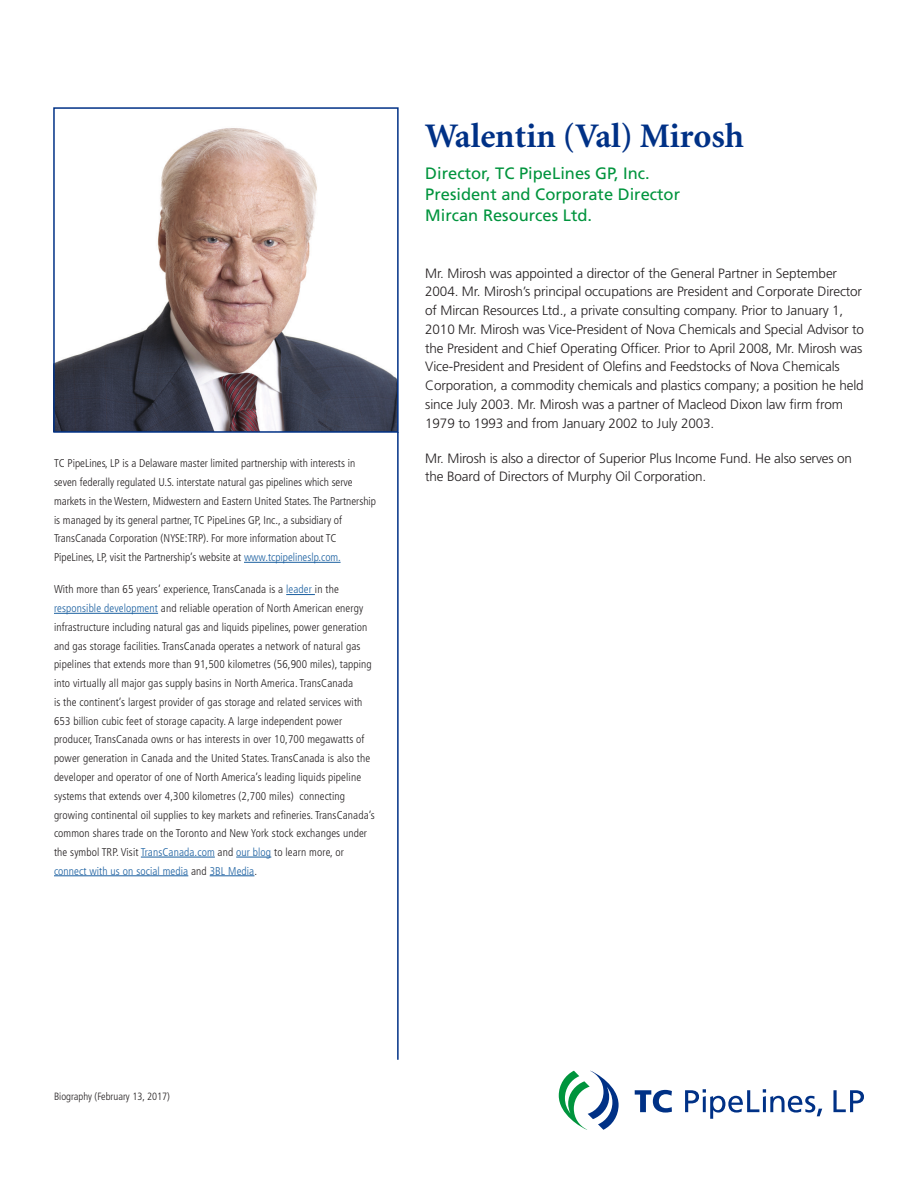
<style>
.page{position:relative;width:918px;height:1188px;background:#fff}
.page>*{position:absolute;margin:0;border:0;box-sizing:border-box;transform-origin:0 0}
.t1{font:700 34.5px "Minion";color:#003186}
.t2{font:16.5px/21px "Frutiger";color:#00943d}
.t3{font:300 13.5px/18.8px "Frutiger";letter-spacing:-.01em;color:#231f20}
.t4{font:300 condensed 11.25px/18.8px "Frutiger";letter-spacing:.01em;color:#231f20}
.t5{font:300 condensed 10.5px "Frutiger";color:#231f20}
.s1{color:#1a5fa0}
</style>
<div class="page">
<hr style="left:397px;top:432px;width:2px;height:628px;background:#003186">
<hr style="left:244px;top:562px;width:97px;height:1px;background:#1a5fa0">
<svg style="left:286px;top:594px;width:29px;height:1px"></svg>
<hr style="left:54px;top:613px;width:104px;height:1px;background:#1a5fa0">
<hr style="left:141px;top:857px;width:74px;height:1px;background:#1a5fa0">
<hr style="left:236px;top:857px;width:35px;height:1px;background:#1a5fa0">
<hr style="left:54px;top:876px;width:134px;height:1px;background:#1a5fa0">
<hr style="left:210px;top:876px;width:44px;height:1px;background:#1a5fa0">
<svg style="left:559px;top:1071px;width:60px;height:59px"></svg>
<svg style="left:635px;top:1090px;width:37px;height:23px"></svg>
<svg style="left:685px;top:1089px;width:137px;height:30px"></svg>
<svg style="left:833px;top:1090px;width:31px;height:22px"></svg>
<img style="left:56px;top:128px;width:340px;height:302px">
<div style="left:53px;top:107px;width:346px;height:326px;border:2px solid #003186"></div>
<p class="t4" style="left:54px;top:454px;width:324px">TC PipeLines, LP is a Delaware master limited partnership with interests in seven federally regulated U.S. interstate natural gas pipelines which serve markets in the Western, Midwestern and Eastern United States. The Partnership is managed by its general partner, TC PipeLines GP, Inc., a subsidiary of TransCanada Corporation (NYSE:TRP). For more information about TC PipeLines, LP, visit the Partnership’s website at <span class="s1">www.tcpipelineslp.com.</span></p>
<p class="t4" style="left:54px;top:580px;width:322px">With more than 65 years’ experience, TransCanada is a <span class="s1">leader</span> in the <span class="s1">responsible development</span> and reliable operation of North American energy infrastructure including natural gas and liquids pipelines, power generation and gas storage facilities. TransCanada operates a network of natural gas pipelines that extends more than 91,500 kilometres (56,900 miles), tapping into virtually all major gas supply basins in North America. TransCanada<br>is the continent’s largest provider of gas storage and related services with 653 billion cubic feet of storage capacity. A large independent power producer, TransCanada owns or has interests in over 10,700 megawatts of power generation in Canada and the United States. TransCanada is also the developer and operator of one of North America’s leading liquids pipeline systems that extends over 4,300 kilometres (2,700 miles) connecting growing continental oil supplies to key markets and refineries. TransCanada’s common shares trade on the Toronto and New York stock exchanges under the symbol TRP. Visit <span class="s1">TransCanada.com</span> and <span class="s1">our blog</span> to learn more, or <span class="s1">connect with us on social media</span> and <span class="s1">3BL Media</span>.</p>
<h1 class="t1" style="left:425px;top:119px;width:320px">Walentin (Val) Mirosh</h1>
<h2 class="t2" style="left:425px;top:163px;width:256px">Director, TC PipeLines GP, Inc.<br>President and Corporate Director<br>Mircan Resources Ltd.</h2>
<p class="t3" style="left:425px;top:264px;width:440px">Mr. Mirosh was appointed a director of the General Partner in September 2004. Mr. Mirosh’s principal occupations are President and Corporate Director of Mircan Resources Ltd., a private consulting company. Prior to January 1, 2010 Mr. Mirosh was Vice-President of Nova Chemicals and Special Advisor to the President and Chief Operating Officer. Prior to April 2008, Mr. Mirosh was Vice-President and President of Olefins and Feedstocks of Nova Chemicals Corporation, a commodity chemicals and plastics company; a position he held since July 2003. Mr. Mirosh was a partner of Macleod Dixon law firm from 1979 to 1993 and from January 2002 to July 2003.</p>
<p class="t3" style="left:425px;top:449px;width:428px">Mr. Mirosh is also a director of Superior Plus Income Fund. He also serves on the Board of Directors of Murphy Oil Corporation.</p>
<p class="t5" style="left:54px;top:1091px;width:117px">Biography (February 13, 2017)</p>
</div>
